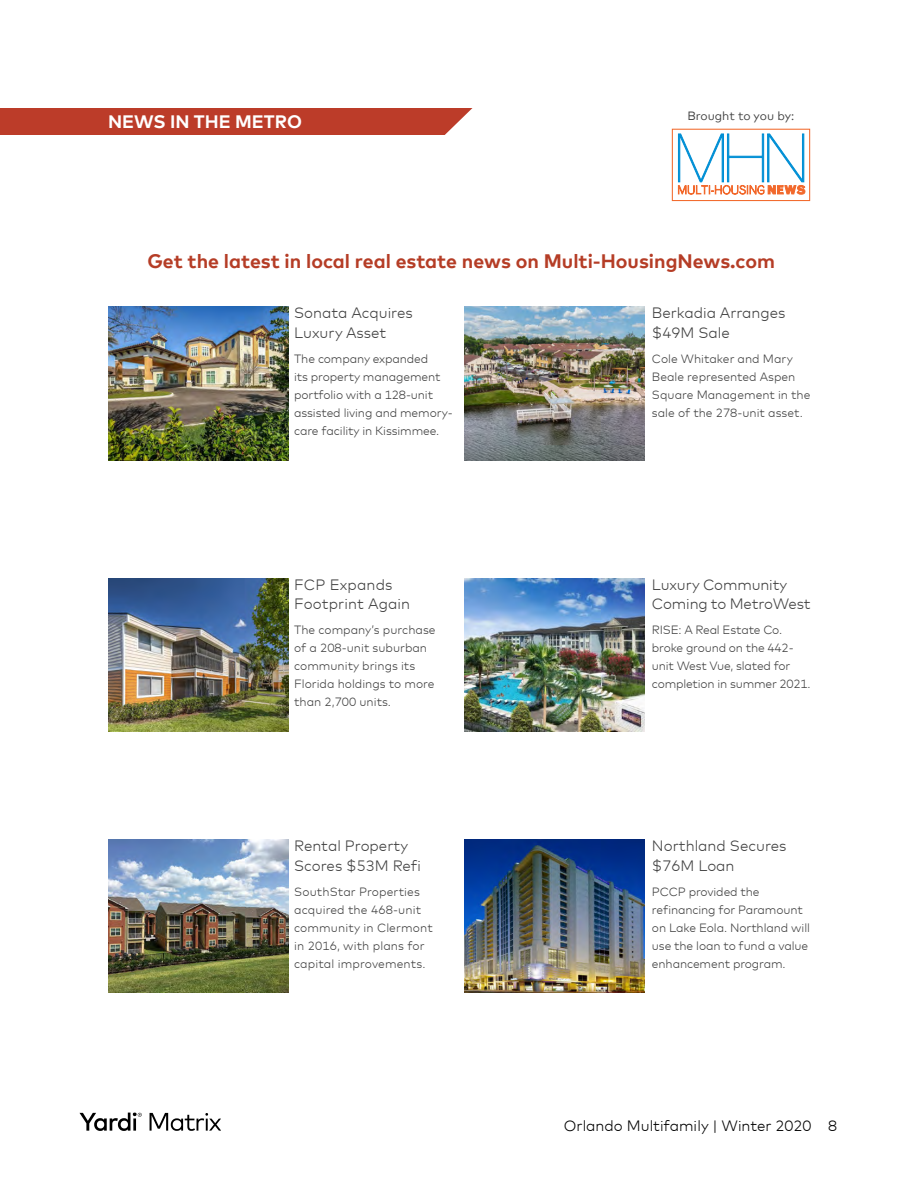
<style>
.page{position:relative;width:918px;height:1188px;background:#fff}
.page>*{position:absolute;margin:0;border:0;box-sizing:border-box;transform-origin:0 0}
.t1{font:700 19.5px "Mark Offc Pro";color:#b53d26}
.t2{font:700 18px "Mark Offc Pro";color:#fff}
.t3{font:300 15px/19.5px "Mark Offc Pro";color:#404040}
.t4{font:300 15px "Mark Offc Pro";color:#000}
.t5{font:300 12px/18px "Mark Offc Pro";letter-spacing:-.01em;color:#404040}
.t6{font:300 12px/18px "Mark Offc Pro";letter-spacing:.01em;color:#404040}
.t7{font:12px "Mark Offc Pro";color:#414141}
</style>
<div class="page">
<svg style="left:80px;top:1112px;width:62px;height:19px"></svg>
<svg style="left:150px;top:1113px;width:71px;height:18px"></svg>
<div style="left:672px;top:129px;width:138px;height:72px;border:1px solid #f2682b"></div>
<svg style="left:678px;top:133px;width:127px;height:62px"></svg>
<div style="left:0;top:108px;width:472px;height:27px;background:#bc3c29"></div>
<img style="left:108px;top:307px;width:180px;height:153px">
<img style="left:108px;top:578px;width:180px;height:154px">
<img style="left:464px;top:307px;width:181px;height:153px">
<img style="left:108px;top:840px;width:180px;height:153px">
<img style="left:464px;top:840px;width:181px;height:153px">
<img style="left:464px;top:578px;width:181px;height:154px">
<h2 class="t2" style="left:108px;top:108px;width:195px">NEWS IN THE METRO</h2>
<p class="t7" style="left:687px;top:107px;width:108px">Brought to you by:</p>
<h1 class="t1" style="left:147px;top:247px;width:629px">Get the latest in local real estate news on Multi-HousingNews.com</h1>
<p class="t3" style="left:294px;top:302px;width:120px">Sonata Acquires<br>Luxury Asset</p>
<p class="t5" style="left:294px;top:348px;width:160px">The company expanded<br>its property management portfolio with a 128-unit assisted living and memory&shy;care facility in Kissimmee.</p>
<p class="t3" style="left:294px;top:574px;width:118px">FCP Expands<br>Footprint Again</p>
<p class="t5" style="left:294px;top:620px;width:143px">The company’s purchase of a 208-unit suburban community brings its<br>Florida holdings to more than 2,700 units.</p>
<p class="t3" style="left:294px;top:835px;width:128px">Rental Property<br>Scores $53M Refi</p>
<p class="t6" style="left:294px;top:881px;width:140px">SouthStar Properties acquired the 468-unit community in Clermont in 2016, with plans for capital improvements.</p>
<p class="t3" style="left:652px;top:302px;width:135px">Berkadia Arranges $49M Sale</p>
<p class="t5" style="left:652px;top:348px;width:160px">Cole Whitaker and Mary<br>Beale represented Aspen<br>Square Management in the sale of the 278-unit asset.</p>
<p class="t3" style="left:652px;top:574px;width:160px">Luxury Community<br>Coming to MetroWest</p>
<p class="t5" style="left:652px;top:620px;width:160px">RISE: A Real Estate Co. broke ground on the 442- unit West Vue, slated for completion in summer 2021.</p>
<p class="t3" style="left:652px;top:835px;width:136px">Northland Secures $76M Loan</p>
<p class="t5" style="left:652px;top:881px;width:159px">PCCP provided the refinancing for Paramount on Lake Eola. Northland will use the loan to fund a value enhancement program.</p>
<p class="t4" style="left:564px;top:1115px;width:275px">Orlando Multifamily | Winter 2020 8</p>
</div>
